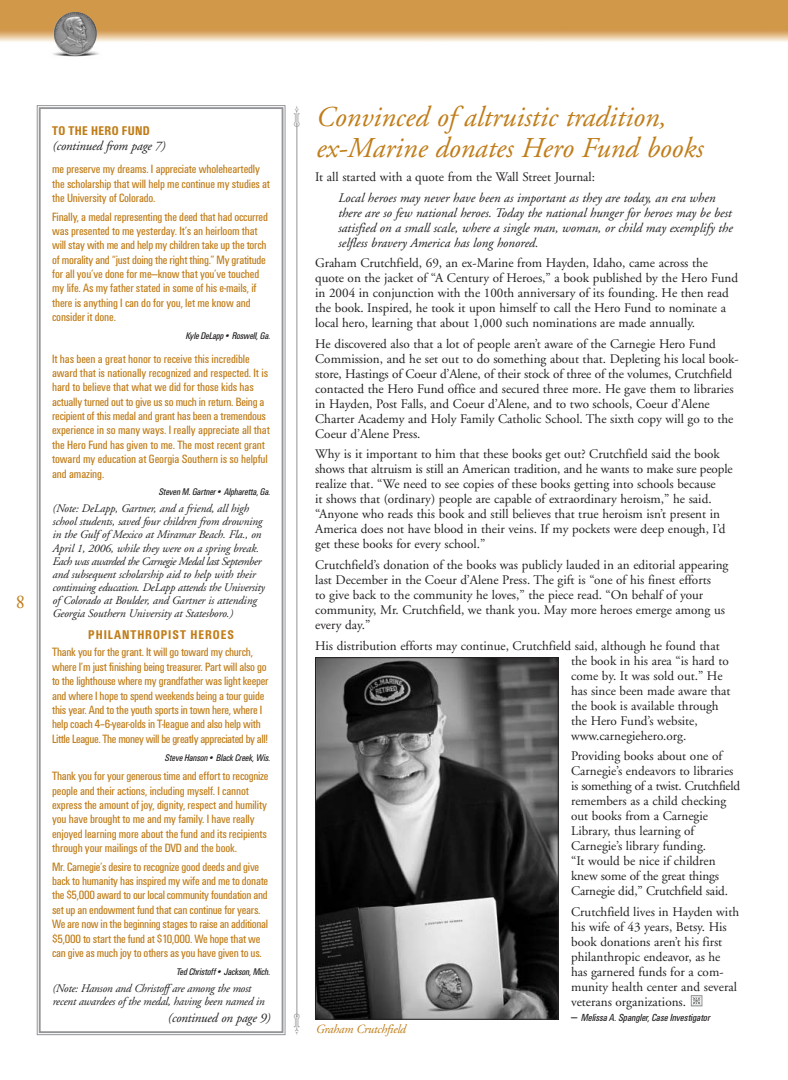
<style>
.page{position:relative;width:788px;height:1080px;background:#fff}
.page>*{position:absolute;margin:0;border:0;box-sizing:border-box;transform-origin:0 0}
.t1{font:italic 28.75px/31.1px "Adobe Garamond";color:#c07d19}
.t2{font:20px "Adobe Garamond Exp";color:#c07d19}
.t3{font:13.12px/15px "Adobe Garamond";color:#231f20}
.t4{font:italic 13.12px/15px "Adobe Garamond";color:#231f20}
.t5{font:700 13.12px "Unitus Condensed";letter-spacing:.07em;color:#c07d19}
.t6{font:700 13.12px "Unitus Condensed";letter-spacing:.025em;color:#c07d19}
.t7{font:12.5px/14.4px "Unitus Condensed";letter-spacing:-.015em;color:#c07d19}
.t8{font:italic 12.5px "Adobe Garamond";letter-spacing:-.02em;color:#c07d19}
.t9{font:italic 11.5px/13.1px "Adobe Garamond";letter-spacing:-.01em;color:#231f20}
.t10{font:italic 10.62px "Unitus Condensed";letter-spacing:-.01em;color:#231f20}
.t11{font:italic 10px "Unitus Condensed";letter-spacing:-.02em;color:#231f20}
.s1{font-style:normal;font-size:12.5px}
</style>
<div class="page">
<hr style="left:296px;top:125px;width:1px;height:891px;background:#939598">
<div style="left:37px;top:105px;width:248px;height:930px;border:1px solid #939598"></div>
<div style="left:39px;top:107px;width:244px;height:926px;border:2px solid #939598"></div>
<svg style="left:690px;top:995px;width:12px;height:11px"></svg>
<img style="left:317px;top:659px;width:239px;height:359px">
<div style="left:315px;top:657px;width:243px;height:363px;border:1px solid #231f20"></div>
<svg style="left:0;top:0;width:788px;height:57px;fill:#d1984b"></svg>
<img style="left:49px;top:11px;width:58px;height:16px">
<h2 class="t2" style="left:16px;top:594px;width:10px">8</h2>
<p class="t6" style="left:52px;top:126px;width:99px">TO THE HERO FUND</p>
<p class="t4" style="left:52px;top:139px;width:114px">(continued from page 7)</p>
<p class="t7" style="left:52px;top:163px;width:219px">me preserve my dreams. I appreciate wholeheartedly the scholarship that will help me continue my studies at the University of Colorado.</p>
<p class="t7" style="left:52px;top:210px;width:217px">Finally, a medal representing the deed that had occurred was presented to me yesterday. It’s an heirloom that will stay with me and help my children take up the torch of morality and “just doing the right thing.” My gratitude for all you’ve done for me—know that you’ve touched my life. As my father stated in some of his e-mails, if there is anything I can do for you, let me know and consider it done.</p>
<p class="t11" style="left:185px;top:332px;width:86px">Kyle DeLapp• Roswell, Ga.</p>
<p class="t7" style="left:52px;top:352px;width:219px">It has been a great honor to receive this incredible award that is nationally recognized and respected. It is hard to believe that what we did for those kids has actually turned out to give us so much in return. Being a recipient of this medal and grant has been a tremendous experience in so many ways. I really appreciate all that the Hero Fund has given to me. The most recent grant toward my education at Georgia Southern is so helpful and amazing.</p>
<p class="t11" style="left:158px;top:489px;width:113px">Steven M. Gartner• Alpharetta, Ga.</p>
<p class="t9" style="left:52px;top:503px;width:214px">(Note: DeLapp, Gartner, and a friend, all high school students, saved four children from drowning in the Gulf of Mexico at Miramar Beach. Fla., on April 1, 2006, while they were on a spring break.<br>Each was awarded the Carnegie Medal last September and subsequent scholarship aid to help with their continuing education. DeLapp attends the University of Colorado at Boulder, and Gartner is attending Georgia Southern University at Statesboro.)</p>
<p class="t5" style="left:88px;top:631px;width:147px">PHILANTHROPIST HEROES</p>
<p class="t7" style="left:52px;top:646px;width:218px">Thank you for the grant. It will go toward my church, where I’m just finishing being treasurer. Part will also go to the lighthouse where my grandfather was light keeper and where I hope to spend weekends being a tour guide this year. And to the youth sports in town here, where I help coach 4–6-year-olds in T-league and also help with Little League. The money will be greatly appreciated by all!</p>
<p class="t11" style="left:164px;top:754px;width:107px">Steve Hanson• Black Creek, Wis.</p>
<p class="t7" style="left:52px;top:770px;width:218px">Thank you for your generous time and effort to recognize people and their actions, including myself. I cannot express the amount of joy, dignity, respect and humility you have brought to me and my family. I have really enjoyed learning more about the fund and its recipients through your mailings of the DVD and the book.</p>
<p class="t7" style="left:52px;top:860px;width:218px">Mr. Carnegie’s desire to recognize good deeds and give back to humanity has inspired my wife and me to donate the $5,000 award to our local community foundation and set up an endowment fund that can continue for years.<br>We are now in the beginning stages to raise an additional $5,000 to start the fund at $10,000. We hope that we can give as much joy to others as you have given to us.</p>
<p class="t11" style="left:176px;top:968px;width:95px">Ted Christoff• Jackson, Mich.</p>
<p class="t9" style="left:52px;top:982px;width:214px">(Note: Hanson and Christoff are among the most recent awardees of the medal, having been named in</p>
<p class="t4" style="left:167px;top:1011px;width:104px">(continued on page 9)</p>
<h1 class="t1" style="left:315px;top:104px;width:389px">Convinced of altruistic tradition, ex-Marine donates Hero Fund books</h1>
<p class="t3" style="left:315px;top:171px;width:281px">It all started with a quote from the Wall Street Journal:</p>
<p class="t4" style="left:337px;top:191px;width:396px">Local heroes may never have been as important as they are today, an era when there are so few national heroes. Today the national hunger for heroes may be best satisfied on a small scale, where a single man, woman, or child may exemplify the selfless bravery America has long honored.</p>
<p class="t3" style="left:315px;top:257px;width:424px">Graham Crutchfield, 69, an ex-Marine from Hayden, Idaho, came across the quote on the jacket of “A Century of Heroes,” a book published by the Hero Fund in 2004 in conjunction with the 100th anniversary of its founding. He then read the book. Inspired, he took it upon himself to call the Hero Fund to nominate a local hero, learning that about 1,000 such nominations are made annually.</p>
<p class="t3" style="left:315px;top:337px;width:425px">He discovered also that a lot of people aren’t aware of the Carnegie Hero Fund Commission, and he set out to do something about that. Depleting his local book&shy;store, Hastings of Coeur d’Alene, of their stock of three of the volumes, Crutchfield contacted the Hero Fund office and secured three more. He gave them to libraries in Hayden, Post Falls, and Coeur d’Alene, and to two schools, Coeur d’Alene Charter Academy and Holy Family Catholic School. The sixth copy will go to the Coeur d’Alene Press.</p>
<p class="t3" style="left:315px;top:448px;width:419px">Why is it important to him that these books get out? Crutchfield said the book shows that altruism is still an American tradition, and he wants to make sure people realize that. “We need to see copies of these books getting into schools because<br>it shows that (ordinary) people are capable of extraordinary heroism,” he said. “Anyone who reads this book and still believes that true heroism isn’t present in America does not have blood in their veins. If my pockets were deep enough, I’d get these books for every school.”</p>
<p class="t3" style="left:315px;top:559px;width:415px">Crutchfield’s donation of the books was publicly lauded in an editorial appearing last December in the Coeur d’Alene Press. The gift is “one of his finest efforts<br>to give back to the community he loves,” the piece read. “On behalf of your community, Mr. Crutchfield, we thank you. May more heroes emerge among us every day.”</p>
<p class="t3" style="left:571px;top:639px;width:161px;text-indent:-256px">His distribution efforts may continue, Crutchfield said, although he found that the book in his area “is hard to come by. It was sold out.” He has since been made aware that the book is available through the Hero Fund’s website, www.carnegiehero.org.</p>
<p class="t3" style="left:571px;top:750px;width:170px">Providing books about one of<br>Carnegie’s endeavors to libraries is something of a twist. Crutchfield remembers as a child checking out books from a Carnegie<br>Library, thus learning of<br>Carnegie’s library funding.<br>“It would be nice if children knew some of the great things<br>Carnegie did,” Crutchfield said.</p>
<p class="t3" style="left:571px;top:905px;width:169px">Crutchfield lives in Hayden with his wife of 43 years, Betsy. His book donations aren’t his first philanthropic endeavor, as he has garnered funds for a com&shy;munity health center and several veterans organizations.</p>
<p class="t10" style="left:571px;top:1014px;width:140px"><span class="s1">—</span> Melissa A. Spangler, Case Investigator</p>
<p class="t8" style="left:315px;top:1024px;width:91px">Graham Crutchfield</p>
</div>
